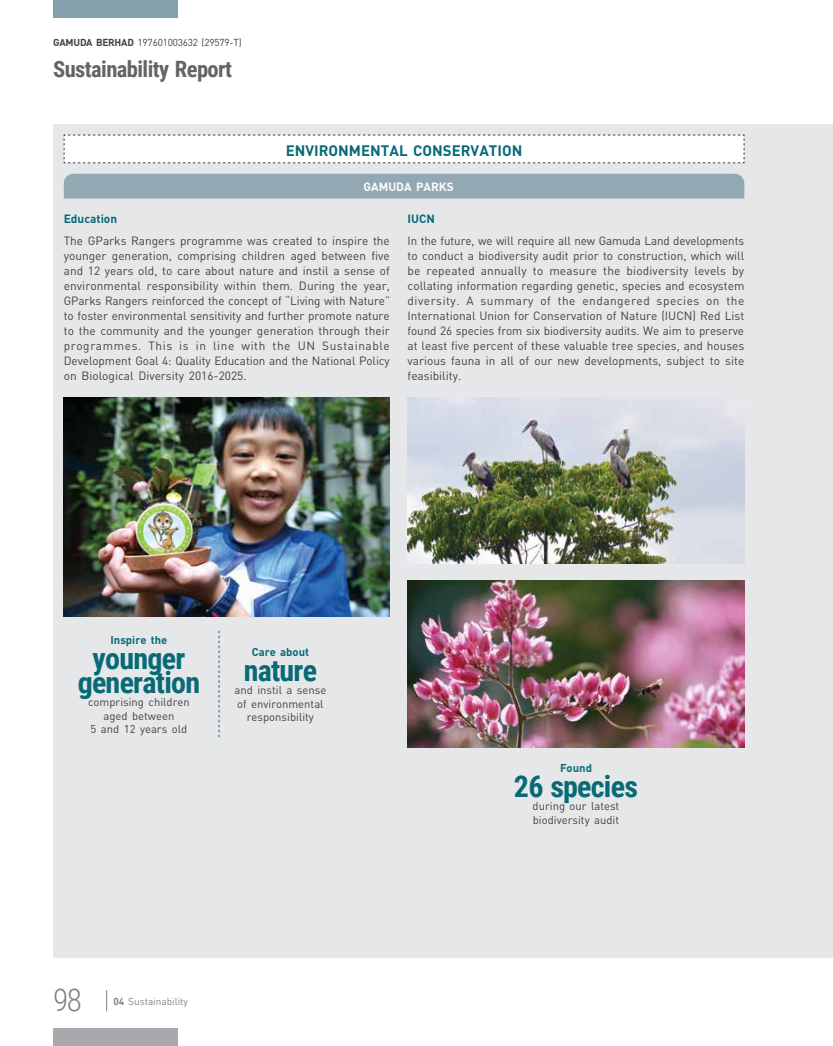
<style>
.page{position:relative;width:833px;height:1046px;background:#fff}
.page>*{position:absolute;margin:0;border:0;box-sizing:border-box;transform-origin:0 0}
.t1{font:300 31.25px "Roboto Condensed";color:#808285}
.t2{font:700 30px/24.5px "Roboto Condensed";letter-spacing:-.025em;color:#076a76;text-align:center}
.t3{font:700 22.5px "Roboto Condensed";letter-spacing:-.025em;color:#636466}
.t4{font:700 15px "DIN";color:#076a76}
.t5{font:11.88px/15px "DIN";color:#414042;text-align:justify}
.t6{font:700 11.88px "DIN";color:#076a76}
.t7{font:700 11.88px "DIN";color:#fff}
.t8{font:11.25px/13.4px "DIN";color:#414042;text-align:center}
.t9{font:700 11.25px "DIN";color:#076a76}
.t10{font:10px "DIN";letter-spacing:-.02em;color:#414042}
.t11{font:10px "DIN";color:#808285}
.s1{font-weight:700}
</style>
<div class="page">
<svg style="left:106px;top:990px;width:1px;height:21px"></svg>
<div style="left:53px;top:124px;width:780px;height:833px;background:#e6e7e8"></div>
<svg style="left:63px;top:134px;width:681px;height:29px;background:#f8f8f8"></svg>
<img style="left:64px;top:397px;width:326px;height:220px">
<img style="left:407px;top:397px;width:337px;height:166px">
<img style="left:407px;top:580px;width:337px;height:167px">
<svg style="left:219px;top:630px;width:1px;height:107px"></svg>
<div style="left:64px;top:174px;width:680px;height:24px;background:#92a9b3"></div>
<div style="left:53px;top:0;width:124px;height:18px;background:#86a0ab"></div>
<div style="left:53px;top:1028px;width:124px;height:17px;background:#a7a9ac"></div>
<p class="t10" style="left:53px;top:36px;width:190px"><span class="s1">GAMUDA BERHAD</span> 197601003632 (29579-T)</p>
<h3 class="t3" style="left:53px;top:53px;width:180px">Sustainability Report</h3>
<p class="t4" style="left:286px;top:140px;width:238px">ENVIRONMENTAL CONSERVATION</p>
<p class="t7" style="left:363px;top:179px;width:92px">GAMUDA PARKS</p>
<p class="t6" style="left:64px;top:210px;width:55px">Education</p>
<p class="t5" style="left:64px;top:233px;width:328px">The GParks Rangers programme was created to inspire the younger generation, comprising children aged between five and 12 years old, to care about nature and instil a sense of environmental responsibility within them. During the year, GParks Rangers reinforced the concept of “Living with Nature” to foster environmental sensitivity and further promote nature to the community and the younger generation through their programmes. This is in line with the UN Sustainable Development Goal 4: Quality Education and the National Policy on Biological Diversity 2016-2025.</p>
<p class="t6" style="left:407px;top:210px;width:29px">IUCN</p>
<p class="t5" style="left:407px;top:233px;width:338px">In the future, we will require all new Gamuda Land developments to conduct a biodiversity audit prior to construction, which will be repeated annually to measure the biodiversity levels by collating information regarding genetic, species and ecosystem diversity. A summary of the endangered species on the International Union for Conservation of Nature (IUCN) Red List found 26 species from six biodiversity audits. We aim to preserve at least five percent of these valuable tree species, and houses various fauna in all of our new developments, subject to site feasibility.</p>
<p class="t9" style="left:110px;top:632px;width:58px">Inspire the</p>
<h2 class="t2" style="left:78px;top:644px;width:124px">younger generation</h2>
<p class="t8" style="left:88px;top:695px;width:103px">comprising children aged between<br>5 and 12 years old</p>
<p class="t9" style="left:252px;top:644px;width:59px">Care about</p>
<h2 class="t2" style="left:244px;top:656px;width:75px">nature</h2>
<p class="t8" style="left:234px;top:683px;width:93px">and instil a sense of environmental responsibility</p>
<h1 class="t1" style="left:53px;top:978px;width:30px">98</h1>
<p class="t11" style="left:113px;top:994px;width:76px"><span class="s1">04</span> Sustainability</p>
<p class="t9" style="left:560px;top:760px;width:33px">Found</p>
<h2 class="t2" style="left:514px;top:772px;width:126px">26 species</h2>
<p class="t8" style="left:532px;top:799px;width:88px;text-align:left">during our latest biodiversity audit</p>
</div>
